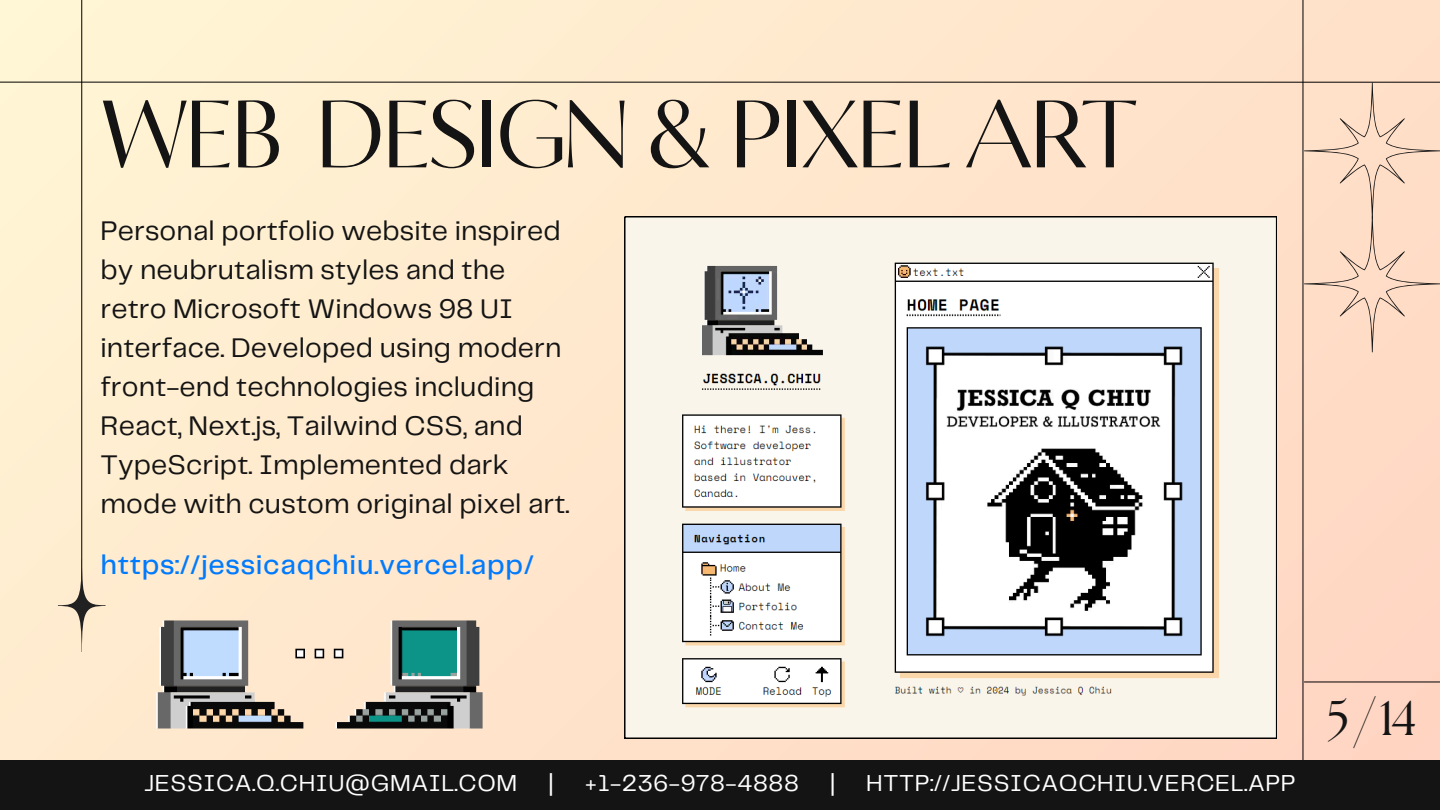
<style>
.page{position:relative;width:1440px;height:810px;background:#fff}
.page>*{position:absolute;margin:0;border:0;box-sizing:border-box;transform-origin:0 0}
.t1{font:95.3px "Circe Contrast";letter-spacing:-.04em;color:#141414}
.t2{font:48.5px "The Seasons";color:#141414}
.t3{font:28px/39px "Telegraf";letter-spacing:.005em;color:#141414}
.t4{font:500 28px "Telegraf";letter-spacing:.025em;color:#017afc}
.t5{font:24px "Telegraf";letter-spacing:.025em;color:#fff}
</style>
<div class="page">
<div style="left:0;top:0;width:1440px;height:810px;background:linear-gradient(to right,#fef1d2,#f9d7c2)"></div>
<hr style="left:1303px;top:0;width:1px;height:810px;background:#000">
<hr style="left:81px;top:0;width:1px;height:583px;background:#000">
<hr style="left:0;top:82px;width:1440px;height:1px;background:#000">
<svg style="left:625px;top:217px;width:652px;height:521px"></svg>
<img style="left:142px;top:611px;width:355px;height:127px">
<svg style="left:58px;top:559px;width:48px;height:93px;background:#e8d7bd"></svg>
<hr style="left:1304px;top:682px;width:136px;height:1px;background:#000">
<div style="left:1304px;top:82px;width:136px;height:270px;background:#ffddc7"></div>
<div style="left:0;top:761px;width:1440px;height:49px;background:#141414"></div>
<p class="t1" style="left:100px;top:79px;width:1038px">WEB DESIGN &amp; PIXEL ART</p>
<h4 class="t3" style="left:100px;top:213px;width:471px">Personal portfolio website inspired by neubrutalism styles and the retro Microsoft Windows 98 UI interface. Developed using modern front-end technologies including React, Next.js, Tailwind CSS, and TypeScript. Implemented dark mode with custom original pixel art.</h4>
<p class="t4" style="left:100px;top:552px;width:435px">https://jessicaqchiu.vercel.app/</p>
<p class="t5" style="left:144px;top:773px;width:375px">JESSICA.Q.CHIU@GMAIL.COM</p>
<p class="t5" style="left:548px;top:773px;width:7px">|</p>
<p class="t5" style="left:585px;top:773px;width:216px">+1-236-978-4888</p>
<p class="t5" style="left:830px;top:773px;width:7px">|</p>
<p class="t5" style="left:866px;top:773px;width:431px">HTTP://JESSICAQCHIU.VERCEL.APP</p>
<h3 class="t2" style="left:1327px;top:696px;width:91px">5/14</h3>
</div>
